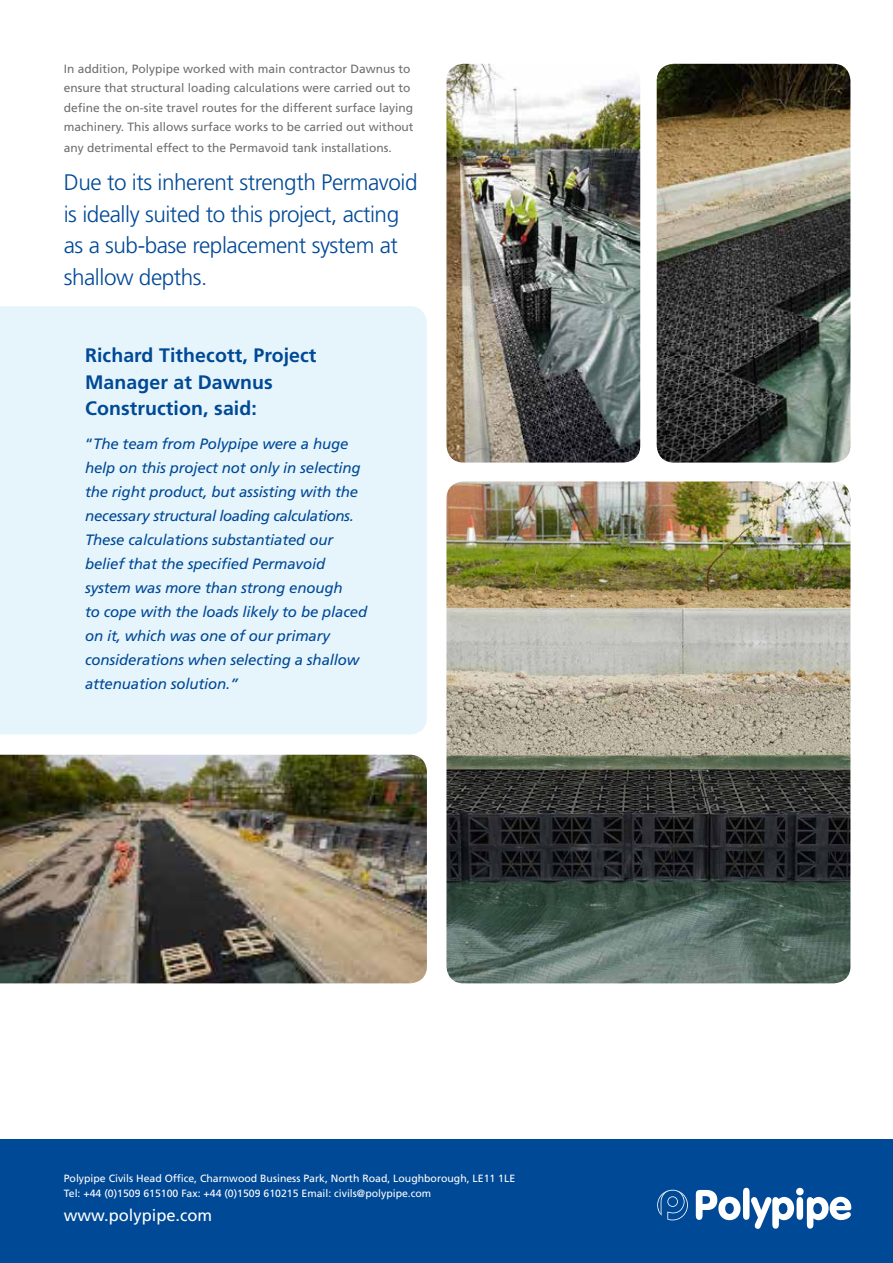
<style>
.page{position:relative;width:893px;height:1263px;background:#fff}
.page>*{position:absolute;margin:0;border:0;box-sizing:border-box;transform-origin:0 0}
.t1{font:300 22.5px/31.5px "Frutiger LT Std";letter-spacing:-.02em;color:#004996}
.t2{font:700 19.5px/26.2px "Frutiger LT Std";letter-spacing:.005em;color:#004996}
.t3{font:16.5px "Frutiger LT Std";color:#fff}
.t4{font:italic 15px/24px "Frutiger LT Std";letter-spacing:-.01em;color:#004996}
.t5{font:12px/19.5px "Frutiger LT Std";color:#706f6f}
.t6{font:10.5px/15px "Frutiger LT Std";color:#fff}
.s1{font-style:normal}
</style>
<div class="page">
<div style="left:0;top:1140px;width:893px;height:123px;background:#004996"></div>
<svg style="left:657px;top:1190px;width:31px;height:30px"></svg>
<svg style="left:696px;top:1188px;width:155px;height:41px"></svg>
<div style="left:0;top:306px;width:427px;height:429px;background:#e6f5fc"></div>
<img style="left:657px;top:64px;width:193px;height:399px">
<img style="left:446px;top:64px;width:194px;height:399px">
<img style="left:446px;top:481px;width:404px;height:502px">
<img style="left:0;top:755px;width:427px;height:228px">
<p class="t5" style="left:64px;top:59px;width:351px">In addition, Polypipe worked with main contractor Dawnus to ensure that structural loading calculations were carried out to define the on-site travel routes for the different surface laying machinery. This allows surface works to be carried out without</p>
<p class="t5" style="left:64px;top:138px;width:329px">any detrimental effect to the Permavoid tank installations.</p>
<h1 class="t1" style="left:64px;top:167px;width:355px">Due to its inherent strength Permavoid is ideally suited to this project, acting as a sub-base replacement system at shallow depths.</h1>
<h2 class="t2" style="left:85px;top:342px;width:233px">Richard Tithecott, Project<br>Manager at Dawnus<br>Construction, said:</h2>
<p class="t4" style="left:85px;top:432px;width:284px"><span class="s1">“</span>The team from Polypipe were a huge help on this project not only in selecting the right product, but assisting with the necessary structural loading calculations.<br>These calculations substantiated our belief that the specified Permavoid system was more than strong enough<br>to cope with the loads likely to be placed on it, which was one of our primary considerations when selecting a shallow attenuation solution.”</p>
<p class="t6" style="left:64px;top:1170px;width:453px">Polypipe Civils Head Office, Charnwood Business Park, North Road, Loughborough, LE11 1LE<br>Tel: +44 (0)1509 615100 Fax: +44 (0)1509 610215 Email: civils@polypipe.com</p>
<p class="t3" style="left:64px;top:1205px;width:150px">www.polypipe.com</p>
</div>
